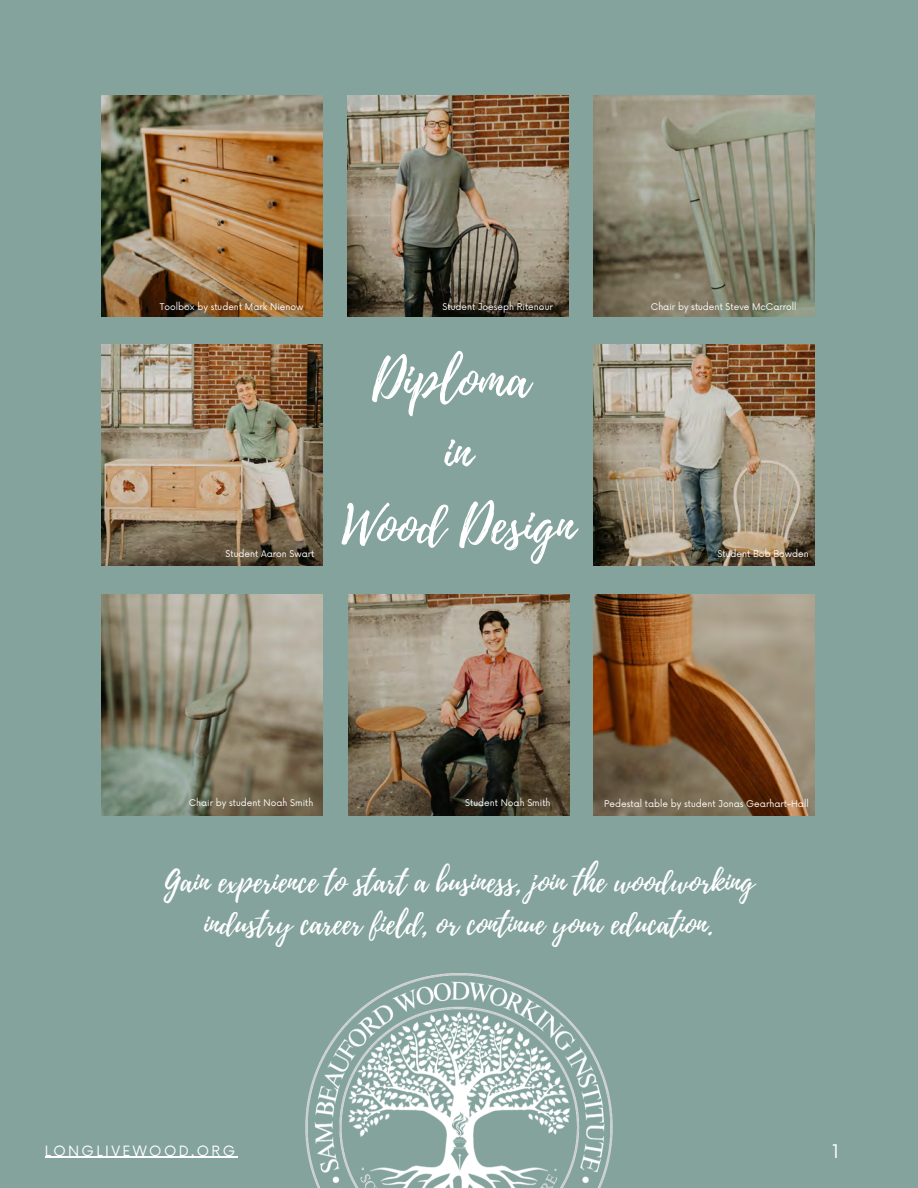
<style>
.page{position:relative;width:918px;height:1188px;background:#83a39c}
.page>*{position:absolute;margin:0;border:0;box-sizing:border-box;transform-origin:0 0}
.t1{font:52.2px "Playlist Script";color:#fff}
.t2{font:30px/41.7px "Playlist Script";color:#fff;text-align:center}
.t3{font:18.3px "Now";color:#fff}
.t4{font:13.8px "Now";letter-spacing:.17em;color:#fff}
.t5{font:9px "Now";color:#fff}
</style>
<div class="page">
<img style="left:101px;top:95px;width:221px;height:221px">
<img style="left:101px;top:345px;width:221px;height:221px">
<img style="left:101px;top:594px;width:221px;height:221px">
<img style="left:348px;top:95px;width:221px;height:221px">
<img style="left:348px;top:594px;width:222px;height:221px">
<img style="left:594px;top:95px;width:221px;height:221px">
<img style="left:594px;top:345px;width:221px;height:221px">
<img style="left:594px;top:594px;width:221px;height:221px">
<hr style="left:45px;top:1157px;width:193px;height:1px;background:#fff">
<img style="left:305px;top:973px;width:308px;height:215px">
<p class="t5" style="left:160px;top:301px;width:145px">Toolbox by student Mark Nienow</p>
<p class="t5" style="left:443px;top:301px;width:112px">Student Joeseph Ritenour</p>
<p class="t5" style="left:651px;top:301px;width:147px">Chair by student Steve McCarroll</p>
<p class="t1" style="left:372px;top:342px;width:159px">Diploma</p>
<p class="t1" style="left:444px;top:415px;width:29px">in</p>
<p class="t1" style="left:342px;top:488px;width:235px">Wood Design</p>
<p class="t5" style="left:226px;top:548px;width:91px">Student Aaron Swart</p>
<p class="t5" style="left:718px;top:548px;width:93px">Student Bob Bowden</p>
<p class="t5" style="left:189px;top:798px;width:126px">Chair by student Noah Smith</p>
<p class="t5" style="left:465px;top:798px;width:87px">Student Noah Smith</p>
<p class="t5" style="left:604px;top:799px;width:206px">Pedestal table by student Jonas Gearhart-Hall</p>
<p class="t2" style="left:164px;top:862px;width:592px">Gain experience to start a business, join the woodworking industry career field, or continue your education.</p>
<p class="t4" style="left:45px;top:1143px;width:192px">LONGLIVEWOOD.ORG</p>
<p class="t3" style="left:832px;top:1142px;width:9px">1</p>
</div>
